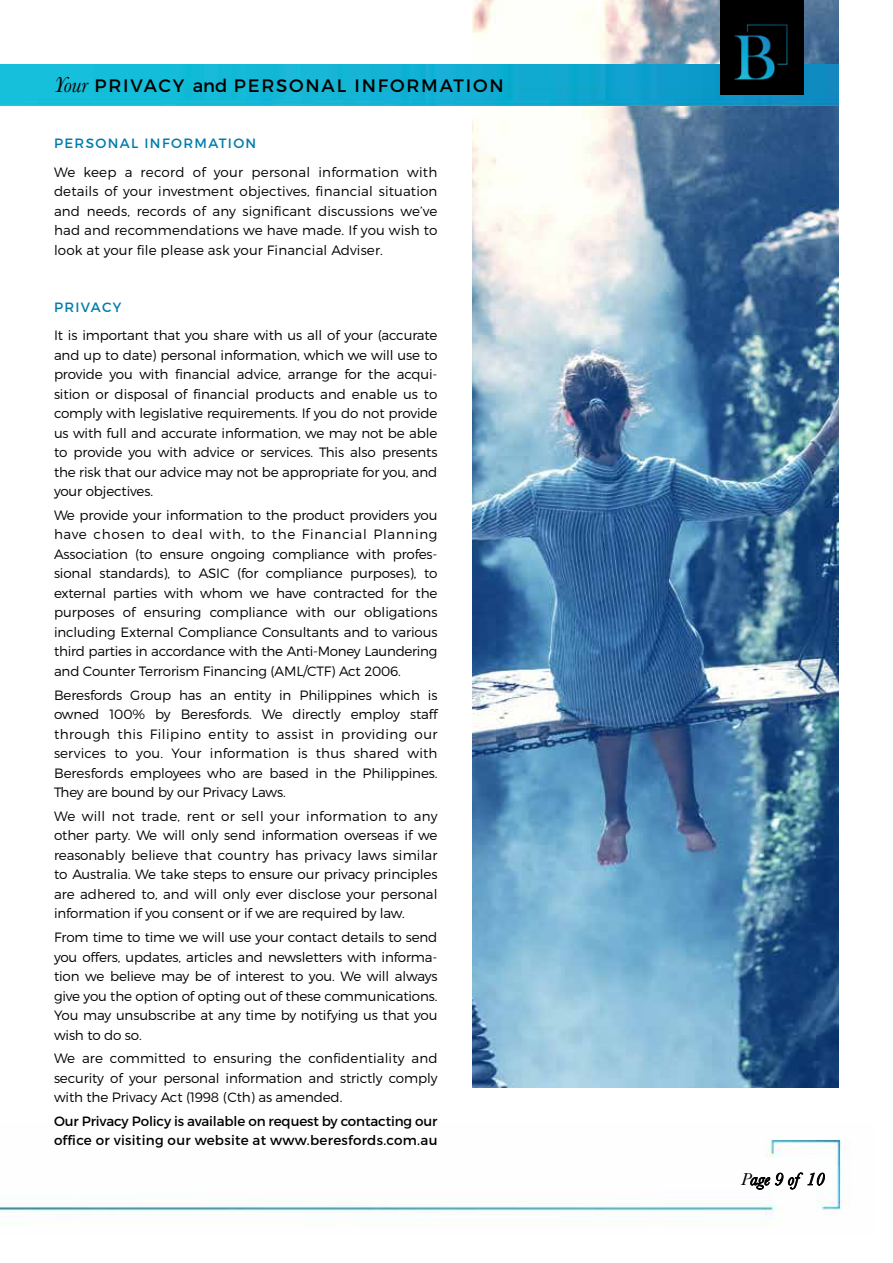
<style>
.page{position:relative;width:893px;height:1263px;background:#fff}
.page>*{position:absolute;margin:0;border:0;box-sizing:border-box;transform-origin:0 0}
.t1{font:18px "Montserrat";letter-spacing:.1em;color:#000}
.t2{font:italic 18px "Baskerville";color:#000}
.t3{font:300 13.5px/19.5px "Montserrat";letter-spacing:-.01em;color:#000;text-align:justify}
.t4{font:13.5px/19.5px "Montserrat";letter-spacing:-.01em;color:#000}
.t5{font:13.5px "Montserrat";letter-spacing:.1em;color:#007cab}
.s1{font-family:"Baskerville";font-style:italic;font-size:22.5px}
</style>
<div class="page">
<img style="left:472px;top:0;width:367px;height:1087px">
<img style="left:0;top:64px;width:839px;height:42px">
<div style="left:720px;top:0;width:84px;height:94px;background:#000"></div>
<img style="left:734px;top:24px;width:54px;height:56px">
<img style="left:0;top:1139px;width:850px;height:80px">
<h1 class="t1" style="left:54px;top:75px;width:451px"><span class="s1">Your</span> PRIVACY and PERSONAL INFORMATION</h1>
<p class="t5" style="left:54px;top:135px;width:204px">PERSONAL INFORMATION</p>
<p class="t3" style="left:54px;top:162px;width:385px">We keep a record of your personal information with details of your investment objectives, financial situation and needs, records of any significant discussions we’ve had and recommendations we have made. If you wish to look at your file please ask your Financial Adviser.</p>
<p class="t5" style="left:54px;top:299px;width:69px">PRIVACY</p>
<p class="t3" style="left:54px;top:325px;width:385px">It is important that you share with us all of your (accurate and up to date) personal information, which we will use to provide you with financial advice, arrange for the acqui&shy;sition or disposal of financial products and enable us to comply with legislative requirements. If you do not provide us with full and accurate information, we may not be able to provide you with advice or services. This also presents the risk that our advice may not be appropriate for you, and your objectives.</p>
<p class="t3" style="left:54px;top:505px;width:385px">We provide your information to the product providers you have chosen to deal with, to the Financial Planning Association (to ensure ongoing compliance with profes&shy;sional standards), to ASIC (for compliance purposes), to external parties with whom we have contracted for the purposes of ensuring compliance with our obligations including External Compliance Consultants and to various third parties in accordance with the Anti-Money Laundering and Counter Terrorism Financing (AML/CTF) Act 2006.</p>
<p class="t3" style="left:54px;top:685px;width:385px">Beresfords Group has an entity in Philippines which is owned 100% by Beresfords. We directly employ staff through this Filipino entity to assist in providing our services to you. Your information is thus shared with Beresfords employees who are based in the Philippines.<br>They are bound by our Privacy Laws.</p>
<p class="t3" style="left:54px;top:806px;width:385px">We will not trade, rent or sell your information to any other party. We will only send information overseas if we reasonably believe that country has privacy laws similar to Australia. We take steps to ensure our privacy principles are adhered to, and will only ever disclose your personal information if you consent or if we are required by law.</p>
<p class="t3" style="left:54px;top:927px;width:385px">From time to time we will use your contact details to send you offers, updates, articles and newsletters with informa&shy;tion we believe may be of interest to you. We will always give you the option of opting out of these communications.<br>You may unsubscribe at any time by notifying us that you wish to do so.</p>
<p class="t3" style="left:54px;top:1048px;width:385px">We are committed to ensuring the confidentiality and security of your personal information and strictly comply with the Privacy Act (1998 (Cth) as amended.</p>
<p class="t4" style="left:54px;top:1111px;width:385px">Our Privacy Policy is available on request by contacting our office or visiting our website at www.beresfords.com.au</p>
<h1 class="t2" style="left:741px;top:1167px;width:85px">Page 9 of 10</h1>
</div>
